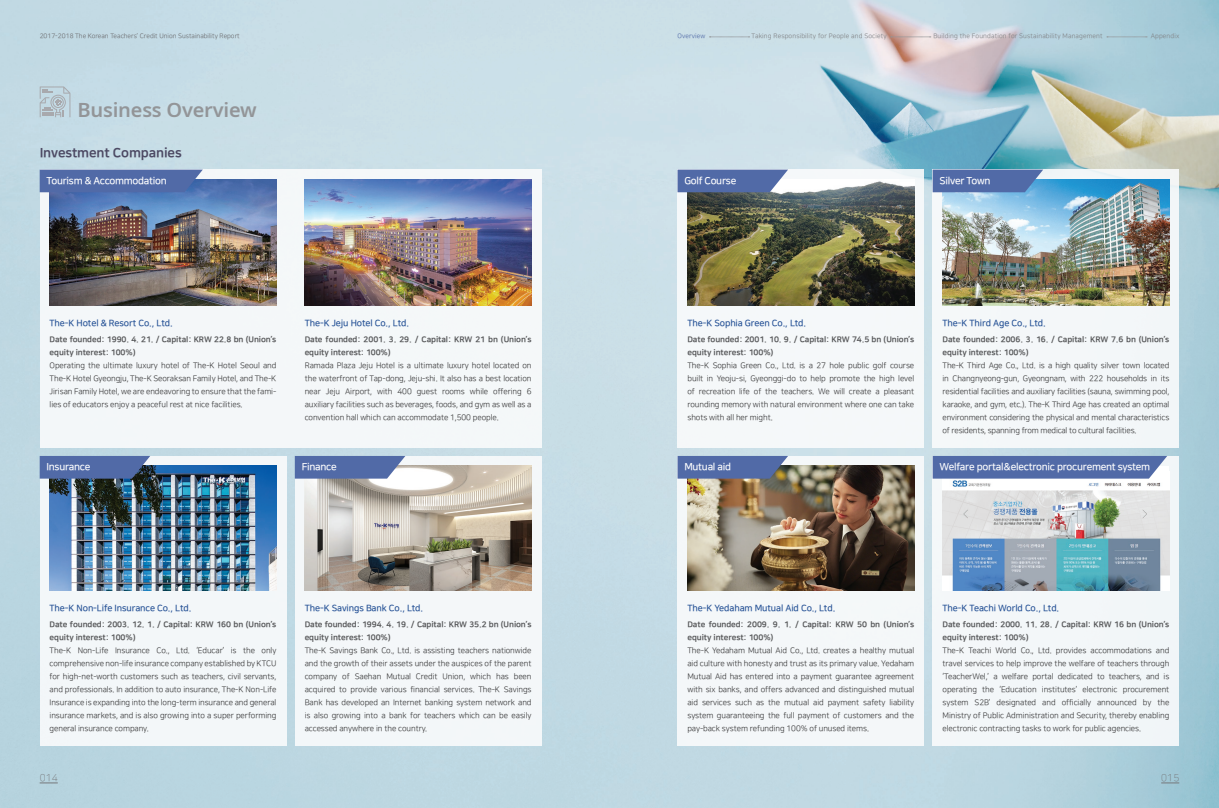
<style>
.page{position:relative;width:1219px;height:808px;background:#fff}
.page>*{position:absolute;margin:0;border:0;box-sizing:border-box;transform-origin:0 0}
.t1{font:600 20px "Noto Sans";letter-spacing:-.01em;color:#939598}
.t2{font:13px "Nanum Square EB";letter-spacing:-.01em;color:#4d4a64}
.t3{font:10px "Nanum Square B";letter-spacing:-.025em;color:#fff}
.t4{font:10px "Nanum Square L";letter-spacing:.02em;color:#76787b}
.t5{font:9px "Nanum Square B";letter-spacing:-.01em;color:#265296}
.t6{font:8px/13px "Nanum Square R";letter-spacing:-.01em;color:#3e3e3f;text-align:justify}
.t7{font:8px/13px "Nanum Square EB";letter-spacing:-.01em;color:#57585a}
.t8{font:6.5px "Nanum Square R";letter-spacing:.02em;color:#808285}
.t9{font:6.5px "Nanum Square R";color:#6c6d70}
.t10{font:6.5px "Nanum Square R";letter-spacing:.02em;color:#516aa7}
</style>
<div class="page">
<img style="left:0;top:0;width:1219px;height:808px">
<div style="left:677px;top:456px;width:247px;height:290px;background:#fafbfc"></div>
<div style="left:933px;top:456px;width:246px;height:290px;background:#f3f7f9"></div>
<div style="left:677px;top:170px;width:247px;height:278px;background:#fafbfc"></div>
<div style="left:933px;top:170px;width:246px;height:278px;background:#fafbfc"></div>
<div style="left:40px;top:170px;width:501px;height:278px;background:#fafbfc"></div>
<div style="left:295px;top:456px;width:246px;height:290px;background:#fafbfc"></div>
<div style="left:40px;top:456px;width:246px;height:290px;background:#f3f7f9"></div>
<img style="left:50px;top:466px;width:226px;height:124px">
<img style="left:50px;top:180px;width:226px;height:125px">
<img style="left:305px;top:466px;width:226px;height:124px">
<img style="left:305px;top:180px;width:226px;height:125px">
<img style="left:687px;top:181px;width:227px;height:124px">
<img style="left:687px;top:466px;width:227px;height:124px">
<img style="left:943px;top:180px;width:226px;height:125px">
<img style="left:943px;top:472px;width:226px;height:118px">
<svg style="left:40px;top:456px;width:110px;height:23px;background:#4f669e"></svg>
<svg style="left:295px;top:456px;width:110px;height:23px;background:#5f76ad"></svg>
<svg style="left:677px;top:170px;width:111px;height:22px;background:#5f76ae"></svg>
<svg style="left:933px;top:170px;width:110px;height:22px;background:#5370ab"></svg>
<svg style="left:677px;top:456px;width:111px;height:23px;background:#576da0"></svg>
<svg style="left:933px;top:456px;width:234px;height:23px;background:#5a71ab"></svg>
<div style="left:40px;top:170px;width:163px;height:22px;background:#516aa7"></div>
<svg style="left:709px;top:37px;width:41px;height:1px"></svg>
<svg style="left:891px;top:37px;width:40px;height:1px"></svg>
<svg style="left:1107px;top:37px;width:40px;height:1px"></svg>
<svg style="left:40px;top:783px;width:18px;height:1px"></svg>
<svg style="left:1161px;top:783px;width:18px;height:1px"></svg>
<svg style="left:40px;top:86px;width:30px;height:31px"></svg>
<p class="t9" style="left:40px;top:33px;width:202px">2017-2018 The Korean Teachers’ Credit Union Sustainability Report</p>
<p class="t10" style="left:677px;top:33px;width:29px">Overview</p>
<p class="t8" style="left:752px;top:33px;width:137px">Taking Responsibility for People and Society</p>
<p class="t8" style="left:933px;top:33px;width:171px">Building the Foundation for Sustainability Management</p>
<p class="t8" style="left:1151px;top:33px;width:30px">Appendix</p>
<p class="t1" style="left:77px;top:95px;width:181px">Business Overview</p>
<p class="t2" style="left:40px;top:146px;width:143px">Investment Companies</p>
<p class="t3" style="left:47px;top:175px;width:122px">Tourism &amp; Accommodation</p>
<p class="t5" style="left:50px;top:318px;width:125px">The-K Hotel &amp; Resort Co., Ltd.</p>
<p class="t7" style="left:50px;top:333px;width:228px">Date founded: 1990. 4. 21. / Capital: KRW 22.8 bn (Union’s equity interest: 100%)</p>
<p class="t6" style="left:50px;top:359px;width:228px">Operating the ultimate luxury hotel of The-K Hotel Seoul and The-K Hotel Gyeongju, The-K Seoraksan Family Hotel, and The-K Jirisan Family Hotel, we are endeavoring to ensure that the fami&shy;lies of educators enjoy a peaceful rest at nice facilities.</p>
<p class="t5" style="left:305px;top:318px;width:106px">The-K Jeju Hotel Co., Ltd.</p>
<p class="t7" style="left:305px;top:333px;width:228px">Date founded: 2001. 3. 29. / Capital: KRW 21 bn (Union’s equity interest: 100%)</p>
<p class="t6" style="left:305px;top:359px;width:228px">Ramada Plaza Jeju Hotel is a ultimate luxury hotel located on the waterfront of Tap-dong, Jeju-shi. It also has a best location near Jeju Airport, with 400 guest rooms while offering 6 auxiliary facilities such as beverages, foods, and gym as well as a convention hall which can accommodate 1,500 people.</p>
<p class="t3" style="left:47px;top:462px;width:45px">Insurance</p>
<p class="t3" style="left:302px;top:462px;width:36px">Finance</p>
<p class="t5" style="left:50px;top:604px;width:143px">The-K Non-Life Insurance Co., Ltd.</p>
<p class="t7" style="left:50px;top:618px;width:228px">Date founded: 2003. 12. 1. / Capital: KRW 160 bn (Union’s equity interest: 100%)</p>
<p class="t6" style="left:50px;top:644px;width:228px">The-K Non-Life Insurance Co., Ltd. ‘Educar’ is the only comprehensive non-life insurance company established by KTCU for high-net-worth customers such as teachers, civil servants, and professionals. In addition to auto insurance, The-K Non-Life Insurance is expanding into the long-term insurance and general insurance markets, and is also growing into a super performing general insurance company.</p>
<p class="t5" style="left:305px;top:604px;width:120px">The-K Savings Bank Co., Ltd.</p>
<p class="t7" style="left:305px;top:618px;width:228px">Date founded: 1994. 4. 19. / Capital: KRW 35.2 bn (Union’s equity interest: 100%)</p>
<p class="t6" style="left:305px;top:644px;width:228px">The-K Savings Bank Co., Ltd. is assisting teachers nationwide and the growth of their assets under the auspices of the parent company of Saehan Mutual Credit Union, which has been acquired to provide various financial services. The-K Savings Bank has developed an Internet banking system network and is also growing into a bank for teachers which can be easily accessed anywhere in the country.</p>
<p class="t3" style="left:684px;top:175px;width:53px">Golf Course</p>
<p class="t3" style="left:939px;top:175px;width:52px">Silver Town</p>
<p class="t5" style="left:687px;top:318px;width:120px">The-K Sophia Green Co., Ltd.</p>
<p class="t7" style="left:687px;top:333px;width:228px">Date founded: 2001. 10. 9. / Capital: KRW 74.5 bn (Union’s equity interest: 100%)</p>
<p class="t6" style="left:687px;top:359px;width:228px">The-K Sophia Green Co., Ltd. is a 27 hole public golf course built in Yeoju-si, Gyeonggi-do to help promote the high level of recreation life of the teachers. We will create a pleasant rounding memory with natural environment where one can take shots with all her might.</p>
<p class="t5" style="left:943px;top:318px;width:105px">The-K Third Age Co., Ltd.</p>
<p class="t7" style="left:943px;top:333px;width:228px">Date founded: 2006. 3. 16. / Capital: KRW 7.6 bn (Union’s equity interest: 100%)</p>
<p class="t6" style="left:943px;top:359px;width:228px">The-K Third Age Co., Ltd. is a high quality silver town located in Changnyeong-gun, Gyeongnam, with 222 households in its residential facilities and auxiliary facilities (sauna, swimming pool, karaoke, and gym, etc.). The-K Third Age has created an optimal environment considering the physical and mental characteristics of residents, spanning from medical to cultural facilities.</p>
<p class="t3" style="left:684px;top:462px;width:48px">Mutual aid</p>
<p class="t3" style="left:939px;top:462px;width:212px">Welfare portal&amp;electronic procurement system</p>
<p class="t5" style="left:687px;top:604px;width:149px">The-K Yedaham Mutual Aid Co., Ltd.</p>
<p class="t7" style="left:687px;top:618px;width:228px">Date founded: 2009. 9. 1. / Capital: KRW 50 bn (Union’s equity interest: 100%)</p>
<p class="t6" style="left:687px;top:644px;width:228px">The-K Yedaham Mutual Aid Co., Ltd. creates a healthy mutual aid culture with honesty and trust as its primary value. Yedaham Mutual Aid has entered into a payment guarantee agreement with six banks, and offers advanced and distinguished mutual aid services such as the mutual aid payment safety liability system guaranteeing the full payment of customers and the pay-back system refunding 100% of unused items.</p>
<p class="t5" style="left:943px;top:604px;width:118px">The-K Teachi World Co., Ltd.</p>
<p class="t7" style="left:943px;top:618px;width:228px">Date founded: 2000. 11. 28. / Capital: KRW 16 bn (Union’s equity interest: 100%)</p>
<p class="t6" style="left:943px;top:644px;width:228px">The-K Teachi World Co., Ltd. provides accommodations and travel services to help improve the welfare of teachers through ‘TeacherWel,’ a welfare portal dedicated to teachers, and is operating the ‘Education institutes’ electronic procurement system S2B’ designated and officially announced by the Ministry of Public Administration and Security, thereby enabling electronic contracting tasks to work for public agencies.</p>
<p class="t4" style="left:40px;top:772px;width:20px">014</p>
<p class="t4" style="left:1161px;top:772px;width:20px">015</p>
</div>
